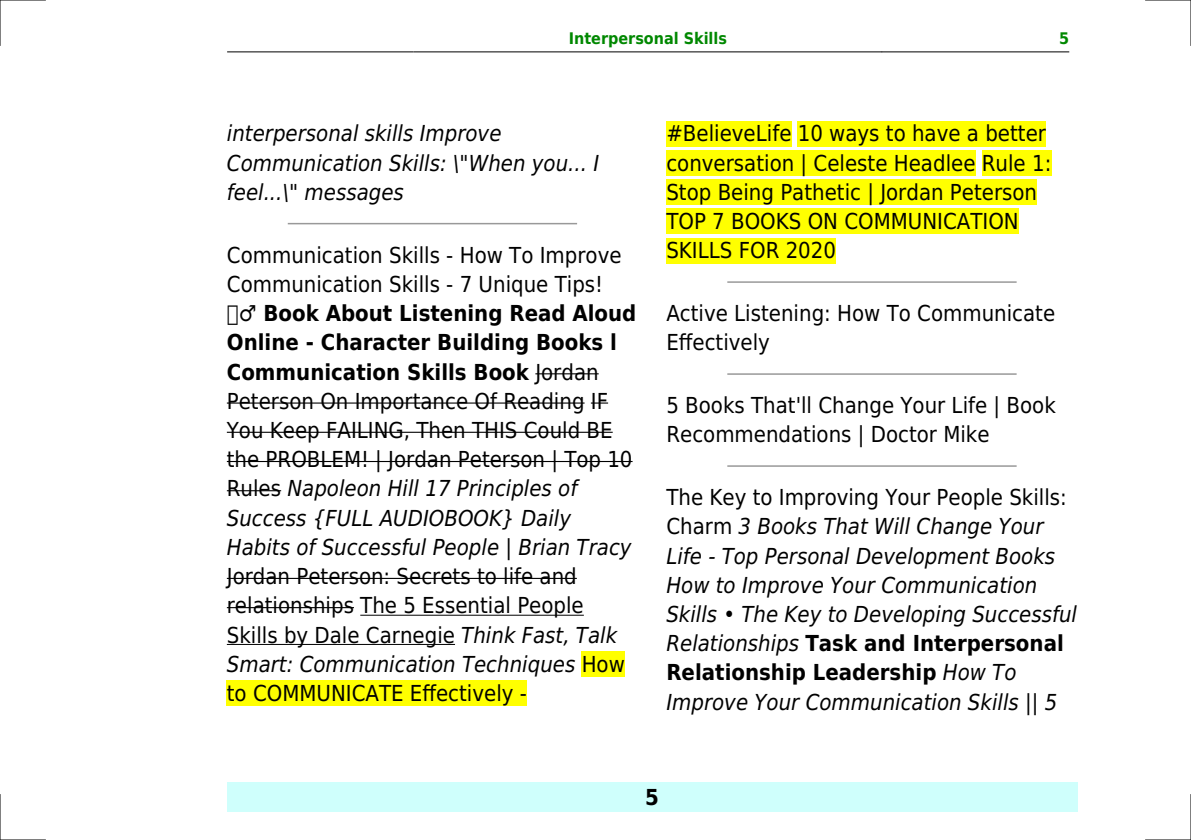
<style>
.page{position:relative;width:1191px;height:840px;background:#fff}
.page>*{position:absolute;margin:0;border:0;box-sizing:border-box;transform-origin:0 0}
.t1{font:22px/29.2px "DejaVu Sans Condensed";color:#000}
.t2{font:italic 22px/29.2px "DejaVu Sans Condensed";color:#000}
.t3{font:700 22px "DejaVu Sans Condensed";color:#000}
.t4{font:700 16px "DejaVu Sans Condensed";color:#080}
.s1{font-weight:700}
.s2{font-style:italic}
.s3{font-style:normal}
.s4{font-weight:700;font-style:normal}
</style>
<div class="page">
<hr style="left:227px;top:51px;width:187px;height:1px;background:#000">
<hr style="left:414px;top:51px;width:467px;height:1px;background:#000">
<hr style="left:882px;top:51px;width:186px;height:1px;background:#000">
<div style="left:227px;top:782px;width:850px;height:29px;background:#cffffc"></div>
<hr style="left:288px;top:223px;width:288px;height:1px;background:#999">
<hr style="left:535px;top:373px;width:63px;height:1px;background:#000">
<hr style="left:227px;top:402px;width:357px;height:1px;background:#000">
<svg style="left:591px;top:402px;width:17px;height:1px"></svg>
<hr style="left:227px;top:431px;width:385px;height:1px;background:#000">
<hr style="left:227px;top:460px;width:405px;height:2px;background:#000">
<hr style="left:227px;top:490px;width:54px;height:1px;background:#000">
<hr style="left:227px;top:577px;width:350px;height:1px;background:#000">
<hr style="left:227px;top:606px;width:127px;height:2px;background:#000">
<hr style="left:360px;top:614px;width:224px;height:1px;background:#000">
<hr style="left:227px;top:643px;width:228px;height:1px;background:#000">
<div style="left:581px;top:651px;width:44px;height:25px;background:#ff0"></div>
<div style="left:227px;top:680px;width:300px;height:25px;background:#ff0"></div>
<div style="left:666px;top:121px;width:125px;height:25px;background:#ff0"></div>
<div style="left:798px;top:121px;width:248px;height:25px;background:#ff0"></div>
<div style="left:666px;top:150px;width:309px;height:26px;background:#ff0"></div>
<div style="left:981px;top:150px;width:70px;height:26px;background:#ff0"></div>
<div style="left:666px;top:179px;width:371px;height:26px;background:#ff0"></div>
<div style="left:666px;top:208px;width:352px;height:26px;background:#ff0"></div>
<div style="left:666px;top:238px;width:170px;height:25px;background:#ff0"></div>
<hr style="left:728px;top:281px;width:288px;height:2px;background:#999">
<hr style="left:728px;top:373px;width:288px;height:1px;background:#999">
<hr style="left:728px;top:465px;width:288px;height:1px;background:#999">
<hr style="left:0;top:0;width:45px;height:1px;background:#000">
<hr style="left:1145px;top:0;width:46px;height:1px;background:#000">
<hr style="left:0;top:839px;width:45px;height:1px;background:#000">
<hr style="left:1145px;top:839px;width:46px;height:1px;background:#000">
<hr style="left:0;top:0;width:1px;height:45px;background:#000">
<hr style="left:0;top:794px;width:1px;height:45px;background:#000">
<hr style="left:1190px;top:0;width:1px;height:45px;background:#000">
<hr style="left:1190px;top:794px;width:1px;height:45px;background:#000">
<p class="t4" style="left:569px;top:29px;width:160px">Interpersonal Skills</p>
<p class="t4" style="left:1059px;top:29px;width:12px">5</p>
<p class="t2" style="left:227px;top:119px;width:374px">interpersonal skills Improve<br>Communication Skills: \"When you... I feel...\" messages</p>
<p class="t1" style="left:227px;top:240px;width:396px">Communication Skills - How To Improve<br>Communication Skills - 7 Unique Tips!</p>
<p class="t1" style="left:227px;top:299px;width:411px;text-indent:37px"><span class="s1">Book About Listening Read Aloud Online - Character Building Books l Communication Skills Book</span> Jordan Peterson On Importance Of Reading IF You Keep FAILING, Then THIS Could BE the PROBLEM! | Jordan Peterson | Top 10<br>Rules <span class="s2">Napoleon Hill 17 Principles of Success {FULL AUDIOBOOK} Daily Habits of Successful People | Brian Tracy</span></p>
<p class="t1" style="left:227px;top:561px;width:399px">Jordan Peterson: Secrets to life and relationships The 5 Essential People Skills by Dale Carnegie <span class="s2">Think Fast, Talk Smart: Communication Techniques</span> How to COMMUNICATE Effectively -</p>
<p class="t1" style="left:666px;top:119px;width:386px">#BelieveLife 10 ways to have a better conversation | Celeste Headlee Rule 1:<br>Stop Being Pathetic | Jordan Peterson<br>TOP 7 BOOKS ON COMMUNICATION<br>SKILLS FOR 2020</p>
<p class="t1" style="left:666px;top:299px;width:390px">Active Listening: How To Communicate<br>Effectively</p>
<p class="t1" style="left:666px;top:390px;width:391px">5 Books That'll Change Your Life | Book<br>Recommendations | Doctor Mike</p>
<p class="t2" style="left:666px;top:482px;width:412px"><span class="s3">The Key to Improving Your People Skills:<br>Charm</span> 3 Books That Will Change Your Life - Top Personal Development Books How to Improve Your Communication Skills The Key to Developing Successful Relationships <span class="s4">Task and Interpersonal Relationship Leadership</span> How To Improve Your Communication Skills || 5</p>
<p class="t3" style="left:645px;top:783px;width:15px">5</p>
</div>
